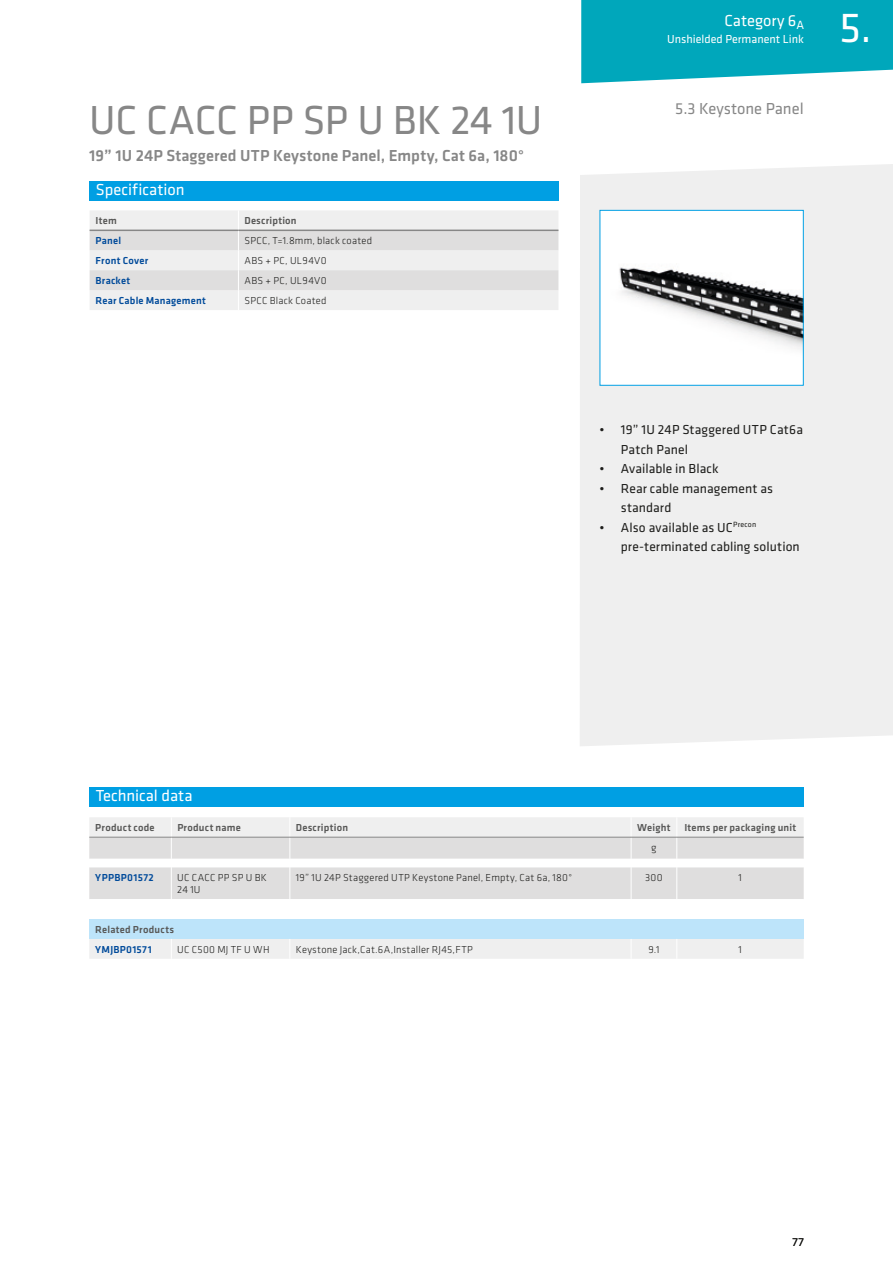
<style>
.page{position:relative;width:893px;height:1263px;background:#fff}
.page>*{position:absolute;margin:0;border:0;box-sizing:border-box;transform-origin:0 0}
.t1{font:43.5px "Klavika";color:#fff}
.t2{font:42px "Klavika";letter-spacing:-.005em;color:#878787}
.t3{font:500 16.5px "Klavika";letter-spacing:.005em;color:#878787}
.t4{font:16.5px "Klavika";color:#fff}
.t5{font:16.5px "Klavika";color:#878787}
.t6{font:13.5px/19.5px "Klavika";letter-spacing:.01em;color:#1d1d1b}
.t7{font:12px "Klavika";color:#fff}
.t8{font:12px "Klavika";color:#1d1d1b}
.t9{font:300 10.5px/12px "Klavika";letter-spacing:.02em;color:#1d1d1b}
.t10{font:500 10.5px "Klavika";letter-spacing:.025em;color:#575756}
.t11{font:500 10.5px "Klavika";letter-spacing:.03em;color:#004a9a}
</style>
<div class="page">
<svg style="left:581px;top:0;width:312px;height:83px;background:#14aec0"></svg>
<div style="left:580px;top:164px;width:313px;height:582px;background:#efefef"></div>
<svg style="left:90px;top:211px;width:468px;height:99px"></svg>
<div style="left:90px;top:181px;width:469px;height:20px;background:#009fe3"></div>
<div style="left:600px;top:210px;width:203px;height:175px;background:#fff"></div>
<img style="left:619px;top:267px;width:183px;height:83px">
<div style="left:600px;top:210px;width:204px;height:176px;border:1px solid #009fe3"></div>
<div style="left:89px;top:787px;width:715px;height:20px;background:#009fe3"></div>
<div style="left:89px;top:939px;width:715px;height:20px;background:#efefef"></div>
<div style="left:89px;top:919px;width:715px;height:20px;background:#bde4fa"></div>
<svg style="left:89px;top:817px;width:715px;height:82px"></svg>
<hr style="left:89px;top:837px;width:82px;height:1px;background:#878787">
<hr style="left:171px;top:837px;width:119px;height:1px;background:#878787">
<hr style="left:290px;top:837px;width:341px;height:1px;background:#878787">
<hr style="left:631px;top:837px;width:46px;height:1px;background:#878787">
<hr style="left:677px;top:837px;width:127px;height:1px;background:#878787">
<hr style="left:171px;top:867px;width:1px;height:32px;background:#fff">
<hr style="left:289px;top:867px;width:1px;height:32px;background:#fff">
<hr style="left:631px;top:867px;width:1px;height:32px;background:#fff">
<hr style="left:676px;top:867px;width:1px;height:32px;background:#fff">
<svg style="left:171px;top:939px;width:1px;height:20px"></svg>
<svg style="left:289px;top:939px;width:1px;height:20px"></svg>
<svg style="left:631px;top:939px;width:1px;height:20px"></svg>
<svg style="left:676px;top:939px;width:1px;height:20px"></svg>
<h2 class="t2" style="left:89px;top:92px;width:455px">UC CACC PP SP U BK 24 1U</h2>
<h3 class="t3" style="left:89px;top:145px;width:436px">19” 1U 24P Staggered UTP Keystone Panel, Empty, Cat 6a, 180°</h3>
<h3 class="t4" style="left:96px;top:179px;width:90px">Specification</h3>
<p class="t10" style="left:96px;top:214px;width:23px">Item</p>
<p class="t10" style="left:244px;top:214px;width:54px">Description</p>
<p class="t11" style="left:96px;top:234px;width:27px">Panel</p>
<p class="t9" style="left:244px;top:235px;width:129px">SPCC, T=1.8mm, black coated</p>
<p class="t11" style="left:96px;top:254px;width:54px">Front Cover</p>
<p class="t9" style="left:244px;top:255px;width:84px">ABS + PC, UL94V0</p>
<p class="t11" style="left:96px;top:273px;width:36px">Bracket</p>
<p class="t9" style="left:244px;top:274px;width:84px">ABS + PC, UL94V0</p>
<p class="t11" style="left:96px;top:293px;width:112px">Rear Cable Management</p>
<p class="t9" style="left:244px;top:294px;width:84px">SPCC Black Coated</p>
<h3 class="t4" style="left:725px;top:10px;width:81px">Category 6<sub>A</sub></h3>
<p class="t7" style="left:667px;top:31px;width:138px">Unshielded Permanent Link</p>
<h3 class="t5" style="left:675px;top:98px;width:130px">5.3 Keystone Panel</h3>
<h1 class="t1" style="left:840px;top:-1px;width:34px">5.</h1>
<p class="t6" style="left:621px;top:420px;width:184px;text-indent:-21px">• 19” 1U 24P Staggered UTP Cat6a<br>Patch Panel</p>
<p class="t6" style="left:600px;top:459px;width:121px">• Available in Black</p>
<p class="t6" style="left:621px;top:478px;width:154px;text-indent:-21px">• Rear cable management as standard</p>
<p class="t6" style="left:621px;top:517px;width:180px;text-indent:-21px">• Also available as UC<sup>Precon </sup>pre-terminated cabling solution</p>
<h3 class="t4" style="left:96px;top:785px;width:98px">Technical data</h3>
<p class="t10" style="left:95px;top:820px;width:61px">Product code</p>
<p class="t10" style="left:177px;top:820px;width:65px">Product name</p>
<p class="t10" style="left:296px;top:820px;width:54px">Description</p>
<p class="t10" style="left:637px;top:820px;width:35px">Weight</p>
<p class="t10" style="left:684px;top:820px;width:113px">Items per packaging unit</p>
<p class="t9" style="left:651px;top:841px;width:7px">g</p>
<p class="t11" style="left:95px;top:870px;width:60px">YPPBP01572</p>
<p class="t9" style="left:177px;top:871px;width:91px">UC CACC PP SP U BK<br>24 1U</p>
<p class="t9" style="left:296px;top:871px;width:278px">19” 1U 24P Staggered UTP Keystone Panel, Empty, Cat 6a, 180°</p>
<p class="t9" style="left:645px;top:871px;width:19px">300</p>
<p class="t9" style="left:738px;top:871px;width:5px">1</p>
<p class="t10" style="left:95px;top:922px;width:80px">Related Products</p>
<p class="t11" style="left:95px;top:942px;width:58px">YMJBP01571</p>
<p class="t9" style="left:177px;top:943px;width:94px">UC C500 MJ TF U WH</p>
<p class="t9" style="left:296px;top:943px;width:179px">Keystone Jack,Cat.6A,Installer RJ45,FTP</p>
<p class="t9" style="left:648px;top:943px;width:13px">9.1</p>
<p class="t9" style="left:738px;top:943px;width:5px">1</p>
<p class="t8" style="left:792px;top:1235px;width:13px">77</p>
</div>
